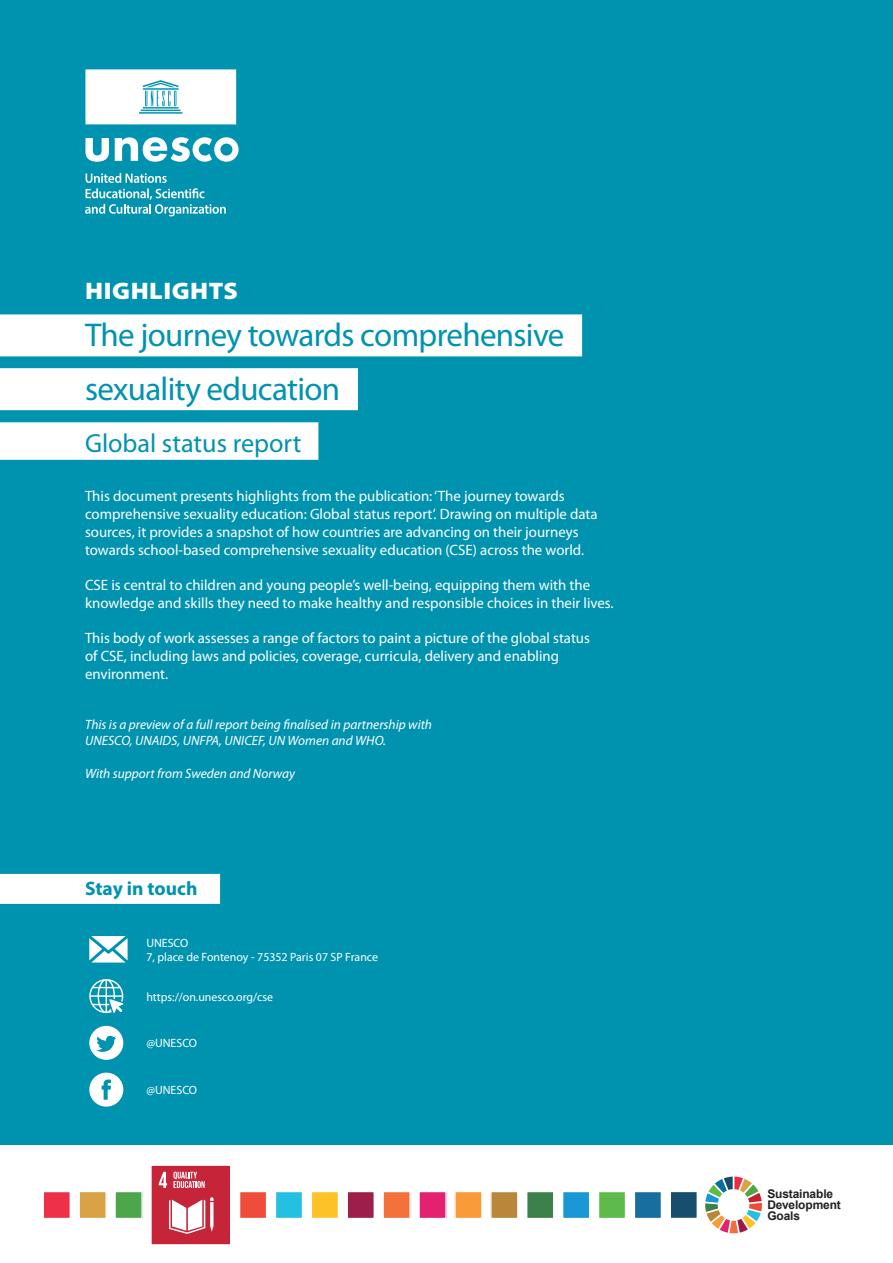
<style>
.page{position:relative;width:893px;height:1263px;background:#fff}
.page>*{position:absolute;margin:0;border:0;box-sizing:border-box;transform-origin:0 0}
.t1{font:33px/53.7px "Myriad Pro";letter-spacing:-.02em;color:#0093b0}
.t2{font:26.25px "Myriad Pro";color:#0093b0}
.t3{font:900 24px "Myriad Pro";letter-spacing:.02em;color:#fff;scale:1.07 1}
.t4{font:700 19.5px "Myriad Pro";color:#0093b0}
.t5{font:15px/18px "Myriad Pro";color:#fff}
.t6{font:italic 13.5px/16.2px "Myriad Pro";color:#fff}
.t7{font:12px/14.4px "Myriad Pro";color:#fff}
.t8{font:700 12px/11.2px "Arial";letter-spacing:-.01em;color:#231f20}
</style>
<div class="page">
<div style="left:0;top:0;width:893px;height:1145px;background:#0093b0"></div>
<div style="left:0;top:874px;width:220px;height:30px;background:#fff"></div>
<svg style="left:705px;top:1176px;width:57px;height:58px"></svg>
<div style="left:43px;top:1191px;width:27px;height:27px;background:#ee3148"></div>
<div style="left:43px;top:1191px;width:28px;height:28px;border:1px solid #fff"></div>
<div style="left:79px;top:1191px;width:27px;height:27px;background:#d8a245"></div>
<div style="left:78px;top:1191px;width:29px;height:28px;border:1px solid #fff"></div>
<div style="left:115px;top:1191px;width:27px;height:27px;background:#4da649"></div>
<div style="left:114px;top:1191px;width:29px;height:28px;border:1px solid #fff"></div>
<div style="left:240px;top:1191px;width:27px;height:27px;background:#ef4d39"></div>
<div style="left:239px;top:1191px;width:28px;height:28px;border:1px solid #fff"></div>
<div style="left:275px;top:1191px;width:27px;height:27px;background:#24c0e2"></div>
<div style="left:275px;top:1191px;width:28px;height:28px;border:1px solid #fff"></div>
<div style="left:311px;top:1191px;width:27px;height:27px;background:#fcc228"></div>
<div style="left:311px;top:1191px;width:28px;height:28px;border:1px solid #fff"></div>
<div style="left:347px;top:1191px;width:27px;height:27px;background:#9d1e4a"></div>
<div style="left:347px;top:1191px;width:28px;height:28px;border:1px solid #fff"></div>
<div style="left:383px;top:1191px;width:27px;height:27px;background:#f3713a"></div>
<div style="left:382px;top:1191px;width:29px;height:28px;border:1px solid #fff"></div>
<div style="left:419px;top:1191px;width:27px;height:27px;background:#e42071"></div>
<div style="left:418px;top:1191px;width:29px;height:28px;border:1px solid #fff"></div>
<div style="left:455px;top:1191px;width:27px;height:27px;background:#f89b38"></div>
<div style="left:454px;top:1191px;width:29px;height:28px;border:1px solid #fff"></div>
<div style="left:491px;top:1191px;width:27px;height:27px;background:#b98739"></div>
<div style="left:490px;top:1191px;width:29px;height:28px;border:1px solid #fff"></div>
<div style="left:527px;top:1191px;width:27px;height:27px;background:#3c814c"></div>
<div style="left:526px;top:1191px;width:28px;height:28px;border:1px solid #fff"></div>
<div style="left:563px;top:1191px;width:27px;height:27px;background:#1a97d5"></div>
<div style="left:562px;top:1191px;width:28px;height:28px;border:1px solid #fff"></div>
<div style="left:598px;top:1191px;width:27px;height:27px;background:#5ebb4a"></div>
<div style="left:598px;top:1191px;width:28px;height:28px;border:1px solid #fff"></div>
<div style="left:634px;top:1191px;width:27px;height:27px;background:#176e9f"></div>
<div style="left:634px;top:1191px;width:28px;height:28px;border:1px solid #fff"></div>
<div style="left:670px;top:1191px;width:27px;height:27px;background:#174d6d"></div>
<div style="left:670px;top:1191px;width:28px;height:28px;border:1px solid #fff"></div>
<svg style="left:151px;top:1165px;width:79px;height:80px;background:#d25565"></svg>
<svg style="left:89px;top:936px;width:39px;height:26px"></svg>
<svg style="left:89px;top:979px;width:34px;height:34px"></svg>
<div style="left:89px;top:1026px;width:34px;height:34px;background:#fff;border-radius:50%"></div>
<svg style="left:96px;top:1036px;width:20px;height:16px"></svg>
<div style="left:89px;top:1072px;width:34px;height:35px;background:#fff;border-radius:50%"></div>
<svg style="left:102px;top:1079px;width:9px;height:21px"></svg>
<svg style="left:85px;top:138px;width:24px;height:24px"></svg>
<svg style="left:115px;top:137px;width:124px;height:25px"></svg>
<svg style="left:85px;top:69px;width:151px;height:55px;background:#edf7f9"></svg>
<svg style="left:85px;top:173px;width:141px;height:43px"></svg>
<div style="left:0;top:314px;width:582px;height:42px;background:#fff"></div>
<div style="left:0;top:368px;width:358px;height:42px;background:#fff"></div>
<div style="left:0;top:422px;width:318px;height:38px;background:#fff"></div>
<h3 class="t3" style="left:85px;top:275px;width:144px">HIGHLIGHTS</h3>
<h1 class="t1" style="left:85px;top:308px;width:481px">The journey towards comprehensive sexuality education</h1>
<h2 class="t2" style="left:85px;top:427px;width:218px">Global status report</h2>
<p class="t5" style="left:85px;top:486px;width:514px">This document presents highlights from the publication: ‘The journey towards comprehensive sexuality education: Global status report’. Drawing on multiple data sources, it provides a snapshot of how countries are advancing on their journeys towards school-based comprehensive sexuality education (CSE) across the world.</p>
<p class="t5" style="left:85px;top:575px;width:530px">CSE is central to children and young people’s well-being, equipping them with the knowledge and skills they need to make healthy and responsible choices in their lives.</p>
<p class="t5" style="left:85px;top:628px;width:506px">This body of work assesses a range of factors to paint a picture of the global status of CSE, including laws and policies, coverage, curricula, delivery and enabling environment.</p>
<p class="t6" style="left:85px;top:716px;width:348px">This is a preview of a full report being finalised in partnership with<br>UNESCO, UNAIDS, UNFPA, UNICEF, UN Women and WHO.</p>
<p class="t6" style="left:85px;top:765px;width:211px">With support from Sweden and Norway</p>
<h3 class="t4" style="left:85px;top:876px;width:114px">Stay in touch</h3>
<p class="t7" style="left:146px;top:935px;width:233px">UNESCO<br>7, place de Fontenoy - 75352 Paris 07 SP France</p>
<p class="t7" style="left:146px;top:989px;width:128px">https://on.unesco.org/cse</p>
<p class="t7" style="left:146px;top:1036px;width:52px">@UNESCO</p>
<p class="t7" style="left:146px;top:1083px;width:52px">@UNESCO</p>
<p class="t8" style="left:767px;top:1188px;width:75px">Sustainable<br>Development<br>Goals</p>
</div>
